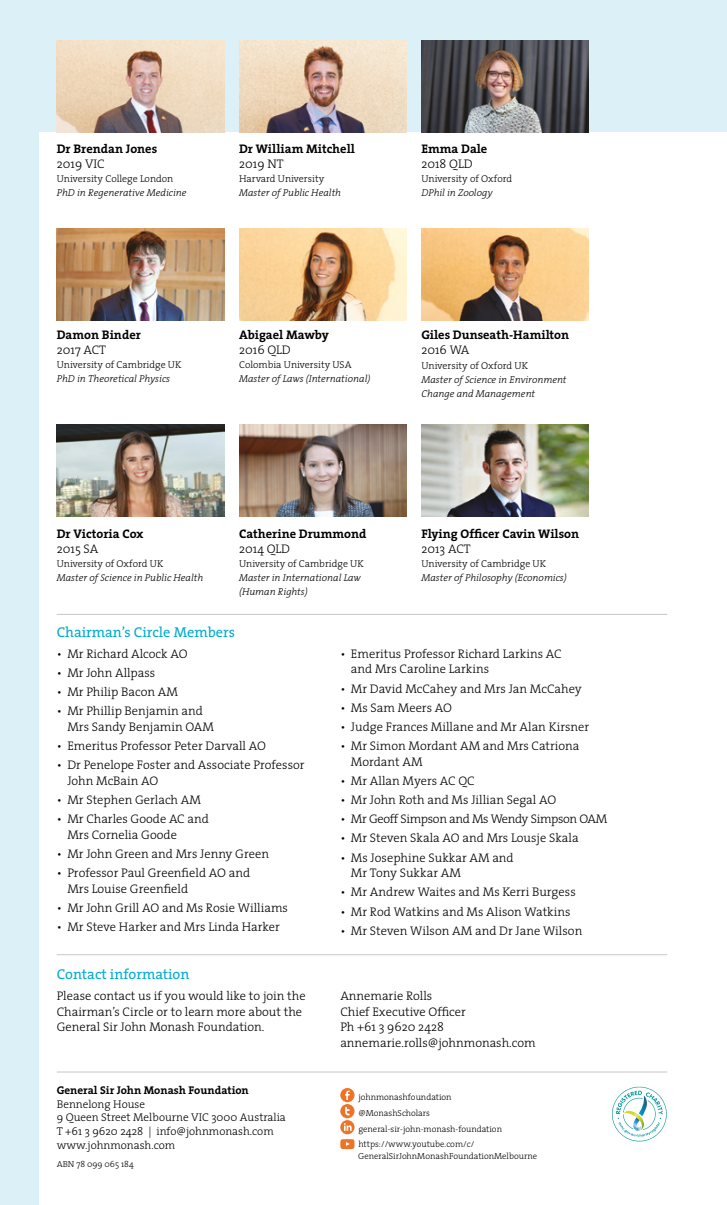
<style>
.page{position:relative;width:727px;height:1205px;background:#fff}
.page>*{position:absolute;margin:0;border:0;box-sizing:border-box;transform-origin:0 0}
.t1{font:14.38px "The Serif";color:#00acce}
.t2{font:300 12.5px/15.6px "The Serif";color:#000}
.t3{font:700 12.5px "The Serif";color:#000}
.t4{font:300 12.5px "The Serif";letter-spacing:-.025em;color:#000}
.t5{font:300 11.25px/13.8px "The Serif";color:#000}
.t6{font:italic 300 10px/13.8px "The Serif";color:#000}
.t7{font:300 10px "The Serif";color:#000}
.t8{font:300 8.75px/12.5px "The Serif";color:#000}
.s1{font-weight:700}
</style>
<div class="page">
<div style="left:0;top:0;width:726px;height:1205px;background:#dcf0f7"></div>
<div style="left:39px;top:132px;width:687px;height:1073px;background:#fff"></div>
<hr style="left:57px;top:614px;width:610px;height:1px;background:#c6c6c6">
<hr style="left:57px;top:954px;width:610px;height:1px;background:#c6c6c6">
<img style="left:57px;top:40px;width:167px;height:92px">
<img style="left:239px;top:40px;width:167px;height:92px">
<img style="left:421px;top:40px;width:167px;height:92px">
<img style="left:57px;top:228px;width:167px;height:92px">
<img style="left:239px;top:228px;width:167px;height:92px">
<img style="left:421px;top:228px;width:167px;height:92px">
<img style="left:57px;top:425px;width:167px;height:92px">
<img style="left:239px;top:425px;width:167px;height:92px">
<img style="left:421px;top:425px;width:167px;height:92px">
<svg style="left:340px;top:1088px;width:14px;height:61px"></svg>
<hr style="left:57px;top:1071px;width:610px;height:1px;background:#c6c6c6">
<svg style="left:612px;top:1086px;width:54px;height:56px"></svg>
<p class="t3" style="left:57px;top:138px;width:102px">Dr Brendan Jones</p>
<p class="t2" style="left:57px;top:155px;width:49px">2019 VIC</p>
<p class="t7" style="left:57px;top:170px;width:118px">University College London</p>
<p class="t6" style="left:57px;top:185px;width:131px">PhD in Regenerative Medicine</p>
<p class="t3" style="left:239px;top:138px;width:117px">Dr William Mitchell</p>
<p class="t2" style="left:239px;top:155px;width:46px">2019 NT</p>
<p class="t7" style="left:239px;top:170px;width:87px">Harvard University</p>
<p class="t6" style="left:239px;top:185px;width:104px">Master of Public Health</p>
<p class="t3" style="left:421px;top:138px;width:67px">Emma Dale</p>
<p class="t2" style="left:421px;top:155px;width:53px">2018 QLD</p>
<p class="t7" style="left:421px;top:170px;width:92px">University of Oxford</p>
<p class="t6" style="left:421px;top:185px;width:73px">DPhil in Zoology</p>
<p class="t3" style="left:57px;top:324px;width:86px">Damon Binder</p>
<p class="t2" style="left:57px;top:341px;width:51px">2017 ACT</p>
<p class="t7" style="left:57px;top:356px;width:126px">University of Cambridge UK</p>
<p class="t6" style="left:57px;top:371px;width:115px">PhD in Theoretical Physics</p>
<p class="t3" style="left:239px;top:324px;width:91px">Abigael Mawby</p>
<p class="t2" style="left:239px;top:341px;width:53px">2016 QLD</p>
<p class="t7" style="left:239px;top:356px;width:114px">Colombia University USA</p>
<p class="t6" style="left:239px;top:371px;width:133px">Master of Laws (International)</p>
<p class="t3" style="left:421px;top:324px;width:149px">Giles Dunseath-Hamilton</p>
<p class="t2" style="left:421px;top:341px;width:49px">2016 WA</p>
<p class="t7" style="left:421px;top:358px;width:108px">University of Oxford UK</p>
<p class="t6" style="left:421px;top:372px;width:147px">Master of Science in Environment<br>Change and Management</p>
<p class="t3" style="left:57px;top:523px;width:88px">Dr Victoria Cox</p>
<p class="t2" style="left:57px;top:540px;width:43px">2015 SA</p>
<p class="t7" style="left:57px;top:555px;width:108px">University of Oxford UK</p>
<p class="t6" style="left:57px;top:570px;width:148px">Master of Science in Public Health</p>
<p class="t3" style="left:239px;top:523px;width:129px">Catherine Drummond</p>
<p class="t2" style="left:239px;top:540px;width:53px">2014 QLD</p>
<p class="t7" style="left:239px;top:555px;width:126px">University of Cambridge UK</p>
<p class="t6" style="left:239px;top:570px;width:123px">Master in International Law (Human Rights)</p>
<p class="t3" style="left:421px;top:523px;width:159px">Flying Officer Cavin Wilson</p>
<p class="t2" style="left:421px;top:540px;width:51px">2013 ACT</p>
<p class="t7" style="left:421px;top:555px;width:126px">University of Cambridge UK</p>
<p class="t6" style="left:421px;top:570px;width:147px">Master of Philosophy (Economics)</p>
<p class="t1" style="left:57px;top:620px;width:180px">Chairman’s Circle Members</p>
<p class="t2" style="left:57px;top:645px;width:132px">• Mr Richard Alcock AO</p>
<p class="t2" style="left:57px;top:664px;width:100px">• Mr John Allpass</p>
<p class="t2" style="left:57px;top:684px;width:123px">• Mr Philip Bacon AM</p>
<p class="t2" style="left:67px;top:703px;width:148px;text-indent:-11px">• Mr Phillip Benjamin and<br>Mrs Sandy Benjamin OAM</p>
<p class="t2" style="left:57px;top:738px;width:211px">• Emeritus Professor Peter Darvall AO</p>
<p class="t2" style="left:67px;top:757px;width:239px;text-indent:-11px">• Dr Penelope Foster and Associate Professor<br>John McBain AO</p>
<p class="t2" style="left:57px;top:791px;width:146px">• Mr Stephen Gerlach AM</p>
<p class="t2" style="left:67px;top:811px;width:143px;text-indent:-11px">• Mr Charles Goode AC and<br>Mrs Cornelia Goode</p>
<p class="t2" style="left:57px;top:845px;width:214px">• Mr John Green and Mrs Jenny Green</p>
<p class="t2" style="left:67px;top:865px;width:184px;text-indent:-11px">• Professor Paul Greenfield AO and<br>Mrs Louise Greenfield</p>
<p class="t2" style="left:57px;top:899px;width:233px">• Mr John Grill AO and Ms Rosie Williams</p>
<p class="t2" style="left:57px;top:919px;width:225px">• Mr Steve Harker and Mrs Linda Harker</p>
<p class="t2" style="left:351px;top:645px;width:212px;text-indent:-11px">• Emeritus Professor Richard Larkins AC and Mrs Caroline Larkins</p>
<p class="t2" style="left:340px;top:680px;width:243px">• Mr David McCahey and Mrs Jan McCahey</p>
<p class="t2" style="left:340px;top:699px;width:113px">• Ms Sam Meers AO</p>
<p class="t2" style="left:340px;top:718px;width:250px">• Judge Frances Millane and Mr Alan Kirsner</p>
<p class="t2" style="left:351px;top:738px;width:230px;text-indent:-11px">• Mr Simon Mordant AM and Mrs Catriona<br>Mordant AM</p>
<p class="t2" style="left:340px;top:772px;width:136px">• Mr Allan Myers AC QC</p>
<p class="t2" style="left:340px;top:791px;width:217px">• Mr John Roth and Ms Jillian Segal AO</p>
<p class="t4" style="left:340px;top:809px;width:268px">• Mr Geoff Simpson and Ms Wendy Simpson OAM</p>
<p class="t2" style="left:340px;top:830px;width:240px">• Mr Steven Skala AO and Mrs Lousje Skala</p>
<p class="t2" style="left:351px;top:849px;width:164px;text-indent:-11px">• Ms Josephine Sukkar AM and<br>Mr Tony Sukkar AM</p>
<p class="t2" style="left:340px;top:884px;width:237px">• Mr Andrew Waites and Ms Kerri Burgess</p>
<p class="t2" style="left:340px;top:903px;width:232px">• Mr Rod Watkins and Ms Alison Watkins</p>
<p class="t2" style="left:340px;top:922px;width:243px">• Mr Steven Wilson AM and Dr Jane Wilson</p>
<p class="t1" style="left:57px;top:962px;width:134px">Contact information</p>
<p class="t2" style="left:57px;top:987px;width:250px">Please contact us if you would like to join the<br>Chairman’s Circle or to learn more about the<br>General Sir John Monash Foundation.</p>
<p class="t2" style="left:340px;top:987px;width:93px">Annemarie Rolls</p>
<p class="t2" style="left:340px;top:1003px;width:127px">Chief Executive Officer</p>
<p class="t2" style="left:340px;top:1018px;width:197px">Ph +61 3 9620 2428 annemarie.rolls@johnmonash.com</p>
<p class="t5" style="left:57px;top:1082px;width:230px"><span class="s1">General Sir John Monash Foundation<br></span>Bennelong House<br>9 Queen Street Melbourne VIC 3000 Australia<br>T +61 3 9620 2428 | info@johnmonash.com www.johnmonash.com</p>
<p class="t8" style="left:57px;top:1157px;width:78px">ABN 78 099 065 184</p>
<p class="t8" style="left:358px;top:1090px;width:95px">johnmonashfoundation</p>
<p class="t8" style="left:358px;top:1106px;width:73px">@MonashScholars</p>
<p class="t8" style="left:358px;top:1122px;width:145px">general-sir-john-monash-foundation</p>
<p class="t8" style="left:358px;top:1137px;width:180px">https://www.youtube.com/c/<br>GeneralSirJohnMonashFoundationMelbourne</p>
</div>
